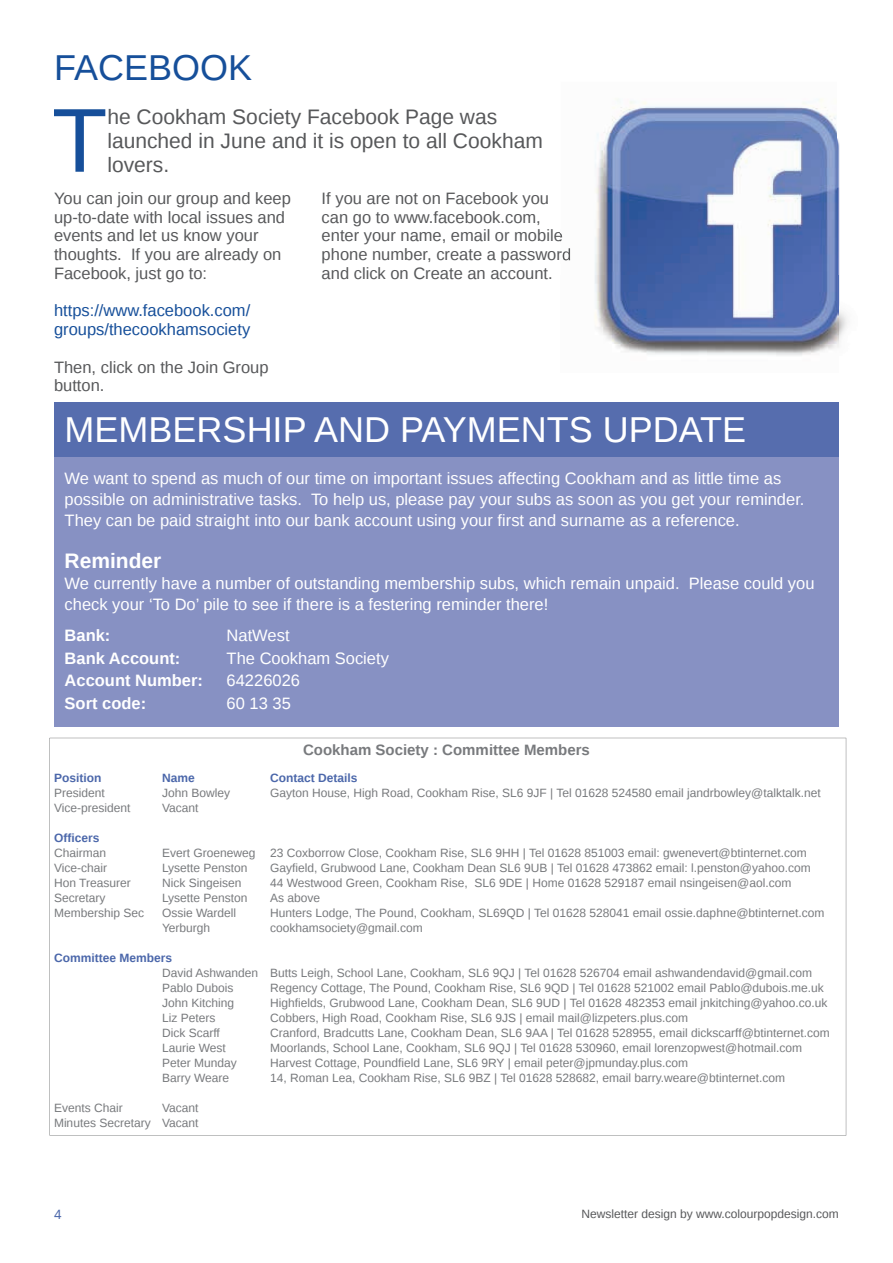
<style>
.page{position:relative;width:893px;height:1263px;background:#fff}
.page>*{position:absolute;margin:0;border:0;box-sizing:border-box;transform-origin:0 0}
.t1{font:90.75px "Liberation Sans";color:#164f9a}
.t2{font:36px "Liberation Sans";color:#fff}
.t3{font:36px "Liberation Sans";color:#164f9a}
.t4{font:21px/24px "Liberation Sans";color:#57585a}
.t5{font:700 21px "Liberation Sans";color:#fff}
.t6{font:16.5px/21px "Liberation Sans";color:#fff}
.t7{font:16.5px/18.8px "Liberation Sans";color:#57585a}
.t8{font:700 16.5px/22.5px "Liberation Sans";color:#fff}
.t9{font:16.5px/18.8px "Liberation Sans";color:#164f9a}
.t10{font:700 15px "Liberation Sans";color:#787a7d}
.t11{font:13.5px "Liberation Sans";color:#4b67aa}
.t12{font:12px/15px "Liberation Sans";color:#787a7d}
.t13{font:700 12px "Liberation Sans";color:#4b67aa}
.t14{font:12px "Liberation Sans";color:#57585a}
</style>
<div class="page">
<div style="left:54px;top:415px;width:785px;height:312px;background:#8791c3"></div>
<div style="left:54px;top:402px;width:785px;height:54px;background:#566dae"></div>
<img style="left:594px;top:99px;width:253px;height:257px">
<img style="left:561px;top:248px;width:10px;height:13px">
<h2 class="t3" style="left:54px;top:47px;width:200px">FACEBOOK</h2>
<h1 class="t1" style="left:52px;top:89px;width:57px">T</h1>
<h3 class="t4" style="left:107px;top:105px;width:437px">he Cookham Society Facebook Page was launched in June and it is open to all Cookham lovers.</h3>
<h3 class="t7" style="left:54px;top:190px;width:238px">You can join our group and keep up-to-date with local issues and events and let us know your thoughts. If you are already on<br>Facebook, just go to:</h3>
<h3 class="t9" style="left:54px;top:302px;width:198px">https://www.facebook.com/ groups/thecookhamsociety</h3>
<h3 class="t7" style="left:54px;top:358px;width:216px">Then, click on the Join Group button.</h3>
<h3 class="t7" style="left:322px;top:190px;width:251px">If you are not on Facebook you can go to www.facebook.com, enter your name, email or mobile phone number, create a password and click on Create an account.</h3>
<h2 class="t2" style="left:65px;top:409px;width:683px">MEMBERSHIP AND PAYMENTS UPDATE</h2>
<p class="t6" style="left:65px;top:468px;width:741px">We want to spend as much of our time on important issues affecting Cookham and as little time as possible on administrative tasks. To help us, please pay your subs as soon as you get your reminder.<br>They can be paid straight into our bank account using your first and surname as a reference.</p>
<h3 class="t5" style="left:65px;top:546px;width:98px">Reminder</h3>
<h3 class="t6" style="left:65px;top:573px;width:751px">We currently have a number of outstanding membership subs, which remain unpaid. Please could you check your ‘To Do’ pile to see if there is a festering reminder there!</h3>
<h3 class="t8" style="left:65px;top:624px;width:47px">Bank:</h3>
<h3 class="t6" style="left:227px;top:626px;width:64px">NatWest</h3>
<h3 class="t8" style="left:65px;top:647px;width:117px">Bank Account:</h3>
<h3 class="t6" style="left:227px;top:648px;width:164px">The Cookham Society</h3>
<h3 class="t8" style="left:65px;top:669px;width:140px">Account Number:</h3>
<h3 class="t6" style="left:227px;top:671px;width:75px">64226026</h3>
<h3 class="t8" style="left:65px;top:692px;width:83px">Sort code:</h3>
<h3 class="t6" style="left:227px;top:693px;width:66px">60 13 35</h3>
<h3 class="t6" style="left:65px;top:472px;width:725px;line-height:19.5px">To help save us administrative time, please pay your subs straight into our bank account using your first and surna e as reference.</h3>
<h3 class="t8" style="left:65px;top:543px;width:140px">Bank Account:<br>Account Number:</h3>
<h3 class="t6" style="left:227px;top:567px;width:75px">64226026</h3>
<h3 class="t8" style="left:65px;top:588px;width:83px">Sort code:</h3>
<h3 class="t6" style="left:227px;top:590px;width:66px">60 13 35</h3>
<p class="t10" style="left:303px;top:740px;width:288px">Cookham Society : Committee Members</p>
<p class="t13" style="left:54px;top:770px;width:49px">Position</p>
<p class="t13" style="left:162px;top:770px;width:34px">Name</p>
<p class="t13" style="left:270px;top:770px;width:89px">Contact Details</p>
<p class="t12" style="left:54px;top:786px;width:52px">President</p>
<p class="t12" style="left:162px;top:786px;width:70px">John Bowley</p>
<p class="t12" style="left:270px;top:786px;width:552px">Gayton House, High Road, Cookham Rise, SL6 9JF | Tel 01628 524580 email jandrbowley@talktalk.net</p>
<p class="t12" style="left:54px;top:801px;width:78px">Vice-president</p>
<p class="t12" style="left:162px;top:801px;width:38px">Vacant</p>
<p class="t13" style="left:54px;top:830px;width:47px">Officers</p>
<p class="t12" style="left:54px;top:846px;width:54px">Chairman</p>
<p class="t12" style="left:162px;top:846px;width:646px">Evert Groeneweg 23 Coxborrow Close, Cookham Rise, SL6 9HH | Tel 01628 851003 email: gwenevert@btinternet.com</p>
<p class="t12" style="left:54px;top:861px;width:55px">Vice-chair</p>
<p class="t12" style="left:162px;top:861px;width:87px">Lysette Penston</p>
<p class="t12" style="left:270px;top:861px;width:542px">Gayfield, Grubwood Lane, Cookham Dean SL6 9UB | Tel 01628 473862 email: l.penston@yahoo.com</p>
<p class="t12" style="left:54px;top:876px;width:78px">Hon Treasurer</p>
<p class="t12" style="left:162px;top:876px;width:81px">Nick Singeisen</p>
<p class="t12" style="left:270px;top:876px;width:523px">44 Westwood Green, Cookham Rise, SL6 9DE | Home 01628 529187 email nsingeisen@aol.com</p>
<p class="t12" style="left:54px;top:891px;width:53px">Secretary</p>
<p class="t12" style="left:162px;top:891px;width:87px">Lysette Penston</p>
<p class="t12" style="left:270px;top:891px;width:52px">As above</p>
<p class="t12" style="left:54px;top:906px;width:92px">Membership Sec</p>
<p class="t12" style="left:162px;top:906px;width:76px">Ossie Wardell</p>
<p class="t12" style="left:270px;top:906px;width:556px">Hunters Lodge, The Pound, Cookham, SL69QD | Tel 01628 528041 email ossie.daphne@btinternet.com</p>
<p class="t12" style="left:162px;top:921px;width:50px">Yerburgh</p>
<p class="t12" style="left:270px;top:921px;width:154px">cookhamsociety@gmail.com</p>
<p class="t13" style="left:54px;top:950px;width:120px">Committee Members</p>
<p class="t12" style="left:162px;top:966px;width:652px">David Ashwanden Butts Leigh, School Lane, Cookham, SL6 9QJ | Tel 01628 526704 email ashwandendavid@gmail.com<br>Pablo Dubois</p>
<p class="t12" style="left:270px;top:981px;width:555px">Regency Cottage, The Pound, Cookham Rise, SL6 9QD | Tel 01628 521002 email Pablo@dubois.me.uk</p>
<p class="t12" style="left:162px;top:996px;width:74px">John Kitching</p>
<p class="t12" style="left:270px;top:996px;width:559px">Highfields, Grubwood Lane, Cookham Dean, SL6 9UD | Tel 01628 482353 email jnkitching@yahoo.co.uk</p>
<p class="t12" style="left:162px;top:1011px;width:55px">Liz Peters</p>
<p class="t12" style="left:270px;top:1011px;width:420px">Cobbers, High Road, Cookham Rise, SL6 9JS | email mail@lizpeters.plus.com</p>
<p class="t12" style="left:162px;top:1026px;width:59px">Dick Scarff</p>
<p class="t12" style="left:270px;top:1026px;width:561px">Cranford, Bradcutts Lane, Cookham Dean, SL6 9AA | Tel 01628 528955, email dickscarff@btinternet.com</p>
<p class="t12" style="left:162px;top:1041px;width:65px">Laurie West</p>
<p class="t12" style="left:270px;top:1041px;width:533px">Moorlands, School Lane, Cookham, SL6 9QJ | Tel 01628 530960, email lorenzopwest@hotmail.com</p>
<p class="t12" style="left:162px;top:1056px;width:76px">Peter Munday</p>
<p class="t12" style="left:270px;top:1056px;width:420px">Harvest Cottage, Poundfield Lane, SL6 9RY | email peter@jpmunday.plus.com</p>
<p class="t12" style="left:162px;top:1071px;width:69px">Barry Weare</p>
<p class="t12" style="left:270px;top:1071px;width:517px">14, Roman Lea, Cookham Rise, SL6 9BZ | Tel 01628 528682, email barry.weare@btinternet.com</p>
<p class="t12" style="left:54px;top:1101px;width:70px">Events Chair</p>
<p class="t12" style="left:54px;top:1101px;width:146px;text-align:right">Vacant<br>Minutes Secretary Vacant</p>
<p class="t11" style="left:54px;top:1206px;width:9px">4</p>
<p class="t14" style="left:581px;top:1207px;width:259px">Newsletter design by www.colourpopdesign.com</p>
</div>
